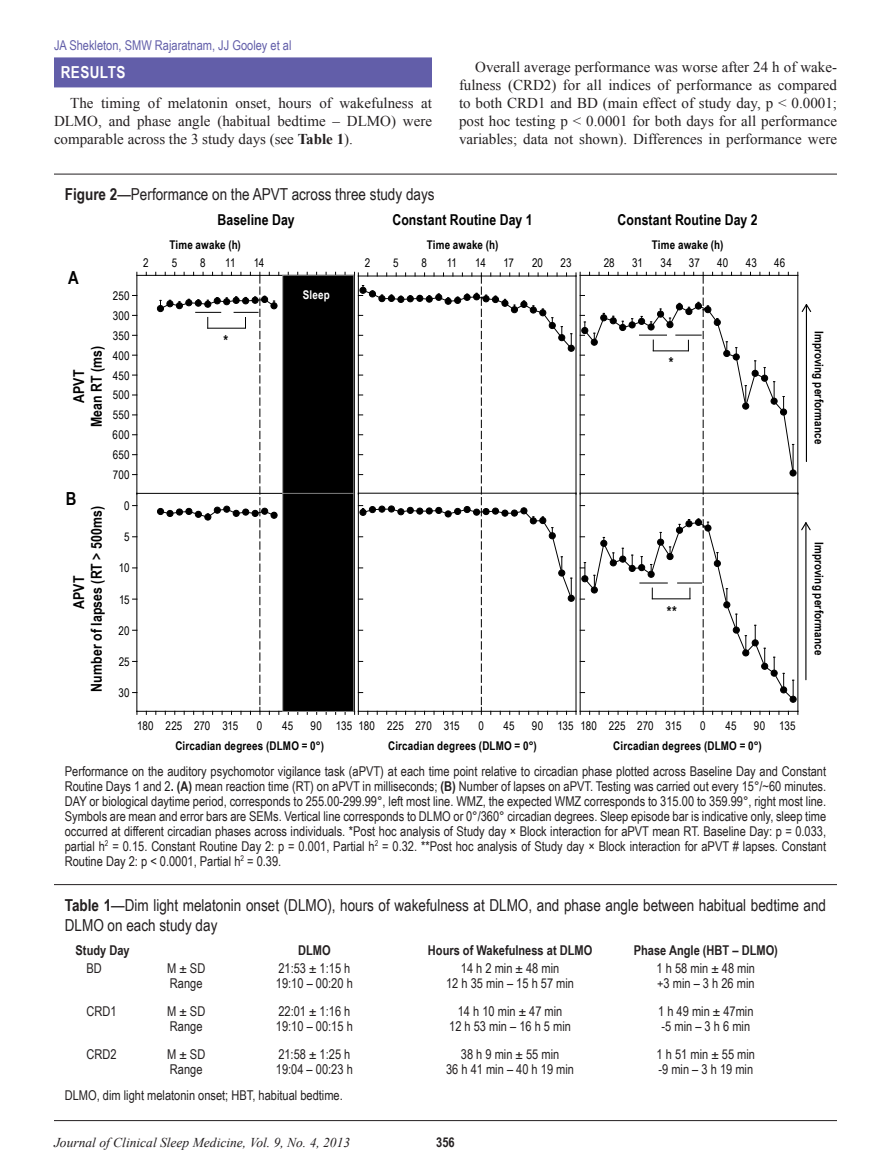
<style>
.page{position:relative;width:891px;height:1175px;background:#fff}
.page>*{position:absolute;margin:0;border:0;box-sizing:border-box;transform-origin:0 0}
.t1{font:700 18px "Arial Narrow";color:#000}
.t2{font:16.5px/19.8px "Arial Narrow";color:#231f20}
.t3{font:700 16.5px "Arial Narrow";letter-spacing:.025em;color:#fff}
.t4{font:15px/18px "Times New Roman";color:#231f20;text-align:justify}
.t5{font:700 15px/17.5px "Arial Narrow";letter-spacing:.005em;color:#000}
.t6{font:13.5px/15px "Arial Narrow";color:#231f20}
.t7{font:700 13.5px "Arial Narrow";color:#231f20}
.t8{font:italic 13.5px "Times New Roman";color:#231f20}
.t9{font:13.5px "Arial Narrow";color:#625ea9}
.t10{font:700 12px "Arial Narrow";letter-spacing:.015em;color:#000}
.t11{font:12px/20px "Arial Narrow";letter-spacing:.015em;color:#000;text-align:justify}
.t12{font:700 12px "Arial Narrow";letter-spacing:.02em;color:#fff}
.s1{font-weight:700}
</style>
<div class="page">
<div style="left:54px;top:57px;width:378px;height:30px;background:#625ea9"></div>
<hr style="left:137px;top:711px;width:218px;height:1px;background:#000">
<hr style="left:136px;top:493px;width:1px;height:218px;background:#000">
<hr style="left:137px;top:493px;width:218px;height:1px;background:#000">
<hr style="left:137px;top:275px;width:218px;height:1px;background:#000">
<hr style="left:136px;top:276px;width:1px;height:218px;background:#000">
<div style="left:283px;top:275px;width:71px;height:219px;background:#000"></div>
<div style="left:282px;top:275px;width:72px;height:219px;border:1px solid #808080"></div>
<svg style="left:155px;top:272px;width:124px;height:442px"></svg>
<svg style="left:354px;top:272px;width:458px;height:442px"></svg>
<div style="left:283px;top:493px;width:71px;height:218px;background:#000"></div>
<div style="left:282px;top:493px;width:72px;height:219px;border:1px solid #808080"></div>
<hr style="left:54px;top:174px;width:783px;height:1px;background:#231f20">
<hr style="left:54px;top:884px;width:783px;height:1px;background:#231f20">
<hr style="left:54px;top:1120px;width:783px;height:1px;background:#231f20">
<p class="t9" style="left:54px;top:35px;width:239px">JA Shekleton, SMW Rajaratnam, JJ Gooley et al</p>
<p class="t3" style="left:61px;top:60px;width:66px">RESULTS</p>
<p class="t4" style="left:54px;top:94px;width:379px;text-indent:16px">The timing of melatonin onset, hours of wakefulness at DLMO, and phase angle (habitual bedtime – DLMO) were comparable across the 3 study days (see <span class="s1">Table 1</span>).</p>
<p class="t2" style="left:65px;top:183px;width:371px"><span class="s1">Figure 2</span>—Performance on the APVT across three study days</p>
<p class="t4" style="left:459px;top:58px;width:380px;text-indent:16px">Overall average performance was worse after 24 h of wake&shy;fulness (CRD2) for all indices of performance as compared to both CRD1 and BD (main effect of study day, p &lt; 0.0001; post hoc testing p &lt; 0.0001 for both days for all performance variables; data not shown). Differences in performance were</p>
<p class="t5" style="left:217px;top:210px;width:79px">Baseline Day</p>
<p class="t5" style="left:392px;top:210px;width:142px">Constant Routine Day 1</p>
<p class="t5" style="left:618px;top:210px;width:142px">Constant Routine Day 2</p>
<p class="t10" style="left:169px;top:235px;width:73px">Time awake (h)</p>
<p class="t10" style="left:427px;top:235px;width:73px">Time awake (h)</p>
<p class="t10" style="left:652px;top:235px;width:73px">Time awake (h)</p>
<h1 class="t1" style="left:68px;top:264px;width:12px">A</h1>
<p class="t5" style="left:69px;top:427px;width:82px;text-align:center;rotate:-90deg">APVT<br>Mean RT (ms)</p>
<h1 class="t1" style="left:66px;top:485px;width:12px">B</h1>
<p class="t5" style="left:69px;top:691px;width:187px;text-indent:83px;rotate:-90deg">APVT<br>Number of lapses (RT &gt; 500ms)</p>
<p class="t11" style="left:113px;top:285px;width:19px">250<br>300<br>350<br>400<br>450<br>500<br>550<br>600<br>650<br>700</p>
<p class="t11" style="left:124px;top:495px;width:7px">0</p>
<p class="t11" style="left:124px;top:526px;width:7px">5</p>
<p class="t11" style="left:119px;top:557px;width:12px">10</p>
<p class="t11" style="left:119px;top:589px;width:12px">15</p>
<p class="t11" style="left:119px;top:620px;width:13px">20</p>
<p class="t11" style="left:119px;top:651px;width:13px">25</p>
<p class="t11" style="left:119px;top:682px;width:13px">30</p>
<p class="t11" style="left:143px;top:252px;width:7px">2</p>
<p class="t11" style="left:172px;top:252px;width:7px">5</p>
<p class="t11" style="left:200px;top:252px;width:7px">8</p>
<p class="t11" style="left:225px;top:252px;width:12px">11</p>
<p class="t11" style="left:254px;top:252px;width:12px">14</p>
<p class="t5" style="left:224px;top:331px;width:6px">*</p>
<p class="t12" style="left:303px;top:286px;width:29px">Sleep</p>
<p class="t11" style="left:365px;top:253px;width:7px">2</p>
<p class="t11" style="left:393px;top:253px;width:7px">5</p>
<p class="t11" style="left:422px;top:253px;width:7px">8</p>
<p class="t11" style="left:447px;top:253px;width:12px">11</p>
<p class="t11" style="left:475px;top:253px;width:12px">14</p>
<p class="t11" style="left:504px;top:253px;width:12px">17</p>
<p class="t11" style="left:532px;top:253px;width:13px">20</p>
<p class="t11" style="left:560px;top:253px;width:13px">23</p>
<p class="t11" style="left:604px;top:252px;width:13px">28</p>
<p class="t11" style="left:632px;top:252px;width:12px">31</p>
<p class="t11" style="left:661px;top:252px;width:13px">34</p>
<p class="t11" style="left:689px;top:252px;width:12px">37</p>
<p class="t11" style="left:717px;top:252px;width:13px">40</p>
<p class="t11" style="left:746px;top:252px;width:13px">43</p>
<p class="t11" style="left:774px;top:252px;width:13px">46</p>
<p class="t5" style="left:669px;top:353px;width:6px">*</p>
<p class="t5" style="left:667px;top:602px;width:11px">**</p>
<p class="t11" style="left:137px;top:715px;width:103px">180 225 270 315</p>
<p class="t11" style="left:257px;top:715px;width:7px">0</p>
<p class="t11" style="left:282px;top:715px;width:13px">45</p>
<p class="t11" style="left:311px;top:715px;width:43px">90 135</p>
<p class="t11" style="left:359px;top:715px;width:103px">180 225 270 315</p>
<p class="t11" style="left:478px;top:715px;width:7px">0</p>
<p class="t11" style="left:504px;top:715px;width:13px">45</p>
<p class="t11" style="left:532px;top:715px;width:151px">90 135 180 225 270 315</p>
<p class="t11" style="left:700px;top:715px;width:7px">0</p>
<p class="t11" style="left:725px;top:715px;width:13px">45</p>
<p class="t11" style="left:754px;top:715px;width:43px">90 135</p>
<p class="t10" style="left:175px;top:736px;width:150px">Circadian degrees (DLMO = 0°)</p>
<p class="t10" style="left:388px;top:736px;width:150px">Circadian degrees (DLMO = 0°)</p>
<p class="t10" style="left:613px;top:736px;width:150px">Circadian degrees (DLMO = 0°)</p>
<p class="t10" style="left:828px;top:330px;width:115px;rotate:90deg">Improving performance</p>
<p class="t10" style="left:828px;top:541px;width:115px;rotate:90deg">Improving performance</p>
<p class="t6" style="left:65px;top:763px;width:763px;text-align:justify">Performance on the auditory psychomotor vigilance task (aPVT) at each time point relative to circadian phase plotted across Baseline Day and Constant Routine Days 1 and 2<span class="s1">. (A)</span> mean reaction time (RT) on aPVT in milliseconds; <span class="s1">(B)</span> Number of lapses on aPVT. Testing was carried out every 15°/~60 minutes.<br>DAY or biological daytime period, corresponds to 255.00-299.99°, left most line. WMZ, the expected WMZ corresponds to 315.00 to 359.99°, right most line.<br>Symbols are mean and error bars are SEMs. Vertical line corresponds to DLMO or 0°/360° circadian degrees. Sleep episode bar is indicative only, sleep time occurred at different circadian phases across individuals. *Post hoc analysis of Study day × Block interaction for aPVT mean RT. Baseline Day: p = 0.033, partial h<sup>2</sup> = 0.15. Constant Routine Day 2: p = 0.001, Partial h<sup>2</sup> = 0.32. **Post hoc analysis of Study day × Block interaction for aPVT # lapses. Constant Routine Day 2: p &lt; 0.0001, Partial h<sup>2</sup> = 0.39.</p>
<p class="t2" style="left:65px;top:894px;width:763px"><span class="s1">Table 1</span>—Dim light melatonin onset (DLMO), hours of wakefulness at DLMO, and phase angle between habitual bedtime and<br>DLMO on each study day</p>
<p class="t7" style="left:76px;top:939px;width:56px">Study Day</p>
<p class="t7" style="left:298px;top:939px;width:34px">DLMO</p>
<p class="t7" style="left:428px;top:939px;width:166px">Hours of Wakefulness at DLMO</p>
<p class="t7" style="left:634px;top:939px;width:146px">Phase Angle (HBT – DLMO)</p>
<p class="t6" style="left:86px;top:960px;width:17px">BD</p>
<p class="t6" style="left:167px;top:960px;width:40px">M ± SD<br>Range</p>
<p class="t6" style="left:276px;top:960px;width:78px">21:53 ± 1:15 h<br>19:10 – 00:20 h</p>
<p class="t6" style="left:446px;top:960px;width:130px;text-align:center">14 h 2 min ± 48 min<br>12 h 35 min – 15 h 57 min</p>
<p class="t6" style="left:657px;top:960px;width:100px">1 h 58 min ± 48 min +3 min – 3 h 26 min</p>
<p class="t6" style="left:86px;top:1003px;width:32px">CRD1</p>
<p class="t6" style="left:167px;top:1003px;width:40px">M ± SD<br>Range</p>
<p class="t6" style="left:276px;top:1003px;width:78px">22:01 ± 1:16 h<br>19:10 – 00:15 h</p>
<p class="t6" style="left:449px;top:1003px;width:123px;text-align:center">14 h 10 min ± 47 min<br>12 h 53 min – 16 h 5 min</p>
<p class="t6" style="left:658px;top:1003px;width:97px">1 h 49 min ± 47min -5 min – 3 h 6 min</p>
<p class="t6" style="left:86px;top:1046px;width:32px">CRD2</p>
<p class="t6" style="left:167px;top:1046px;width:40px">M ± SD<br>Range</p>
<p class="t6" style="left:276px;top:1046px;width:78px">21:58 ± 1:25 h<br>19:04 – 00:23 h</p>
<p class="t6" style="left:446px;top:1046px;width:130px;text-align:center">38 h 9 min ± 55 min<br>36 h 41 min – 40 h 19 min</p>
<p class="t6" style="left:657px;top:1046px;width:100px">1 h 51 min ± 55 min -9 min – 3 h 19 min</p>
<p class="t6" style="left:65px;top:1087px;width:280px">DLMO, dim light melatonin onset; HBT, habitual bedtime.</p>
<p class="t8" style="left:54px;top:1133px;width:298px">Journal of Clinical Sleep Medicine, Vol. 9, No. 4, 2013</p>
<p class="t7" style="left:436px;top:1132px;width:20px">356</p>
</div>
